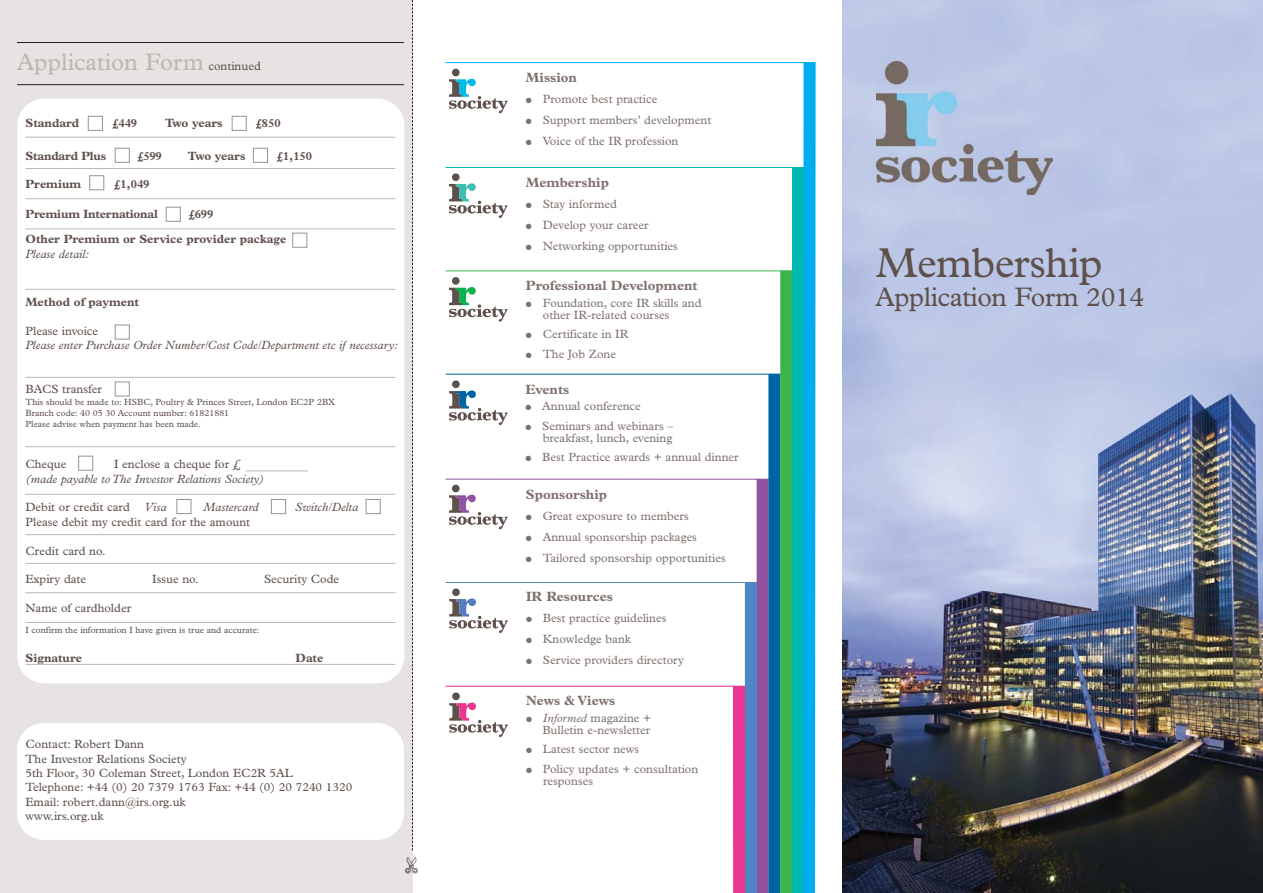
<style>
.page{position:relative;width:1263px;height:893px;background:#fff}
.page>*{position:absolute;margin:0;border:0;box-sizing:border-box;transform-origin:0 0}
.t1{font:42px "Plantin";letter-spacing:-.015em;color:#5e504b}
.t2{font:27px "Plantin";letter-spacing:-.015em;color:#5e504b}
.t3{font:24px "Plantin";color:#bdb6b3}
.t4{font:700 13.5px "Plantin";color:#7f726e}
.t5{font:12px/12px "Plantin";color:#7f726e}
.t6{font:12px/14.4px "Plantin";color:#5e504b}
.t7{font:700 12px/25px "Plantin";color:#5e504b}
.t8{font:italic 12px "Plantin";color:#5e504b}
.t9{font:9px/10.8px "Plantin";color:#5e504b}
.s1{font-size:12px;color:#5e504b}
.s2{font-style:italic}
</style>
<div class="page">
<div style="left:0;top:0;width:412px;height:893px;background:#e6e3e2"></div>
<div style="left:17px;top:723px;width:387px;height:117px;background:#fff;border-radius:27px"></div>
<div style="left:17px;top:99px;width:387px;height:584px;background:#fff;border-radius:27px"></div>
<img style="left:842px;top:0;width:421px;height:893px">
<hr style="left:17px;top:84px;width:387px;height:1px;background:#231f20">
<hr style="left:17px;top:42px;width:387px;height:1px;background:#231f20">
<svg style="left:88px;top:116px;width:159px;height:15px"></svg>
<img style="left:876px;top:61px;width:176px;height:134px">
<hr style="left:26px;top:137px;width:369px;height:1px;background:#bdb6b3">
<hr style="left:26px;top:168px;width:369px;height:1px;background:#bdb6b3">
<hr style="left:26px;top:198px;width:369px;height:1px;background:#bdb6b3">
<hr style="left:26px;top:229px;width:369px;height:1px;background:#bdb6b3">
<hr style="left:26px;top:494px;width:369px;height:1px;background:#bdb6b3">
<hr style="left:26px;top:534px;width:369px;height:1px;background:#bdb6b3">
<hr style="left:26px;top:446px;width:369px;height:1px;background:#bdb6b3">
<hr style="left:26px;top:563px;width:369px;height:1px;background:#bdb6b3">
<hr style="left:26px;top:592px;width:369px;height:1px;background:#bdb6b3">
<hr style="left:26px;top:622px;width:369px;height:1px;background:#bdb6b3">
<hr style="left:26px;top:664px;width:369px;height:1px;background:#bdb6b3">
<svg style="left:78px;top:147px;width:303px;height:367px"></svg>
<hr style="left:26px;top:289px;width:369px;height:1px;background:#bdb6b3">
<hr style="left:26px;top:377px;width:369px;height:1px;background:#bdb6b3">
<svg style="left:412px;top:0;width:1px;height:850px"></svg>
<svg style="left:449px;top:692px;width:59px;height:45px"></svg>
<svg style="left:449px;top:588px;width:59px;height:45px"></svg>
<svg style="left:449px;top:485px;width:59px;height:44px"></svg>
<svg style="left:449px;top:380px;width:59px;height:45px"></svg>
<svg style="left:449px;top:277px;width:59px;height:45px"></svg>
<svg style="left:449px;top:173px;width:59px;height:45px"></svg>
<svg style="left:449px;top:69px;width:59px;height:44px"></svg>
<hr style="left:446px;top:686px;width:353px;height:1px;background:#ea3591">
<hr style="left:446px;top:582px;width:359px;height:1px;background:#4f87c6">
<hr style="left:446px;top:479px;width:353px;height:1px;background:#9053a1">
<hr style="left:446px;top:374px;width:344px;height:1px;background:#0063a4">
<hr style="left:446px;top:271px;width:353px;height:1px;background:#39b54a">
<hr style="left:446px;top:167px;width:358px;height:1px;background:#00b8b0">
<hr style="left:446px;top:62px;width:369px;height:1px;background:#00aeef">
<div style="left:745px;top:582px;width:12px;height:311px;background:#4f87c6"></div>
<div style="left:733px;top:686px;width:12px;height:207px;background:#ea3591"></div>
<div style="left:757px;top:479px;width:12px;height:414px;background:#9053a1"></div>
<div style="left:768px;top:374px;width:12px;height:519px;background:#0063a4"></div>
<div style="left:780px;top:271px;width:12px;height:622px;background:#39b54a"></div>
<div style="left:792px;top:167px;width:12px;height:726px;background:#00b8b0"></div>
<svg style="left:797px;top:62px;width:19px;height:831px"></svg>
<svg style="left:412px;top:857px;width:1px;height:17px"></svg>
<h3 class="t3" style="left:17px;top:53px;width:245px">Application Form <span class="s1">continued</span></h3>
<p class="t7" style="left:26px;top:112px;width:55px">Standard</p>
<p class="t7" style="left:112px;top:112px;width:26px">£449</p>
<p class="t7" style="left:165px;top:112px;width:59px">Two years</p>
<p class="t7" style="left:256px;top:112px;width:26px">£850</p>
<p class="t7" style="left:26px;top:145px;width:82px">Standard Plus</p>
<p class="t7" style="left:137px;top:145px;width:26px">£599</p>
<p class="t7" style="left:188px;top:145px;width:59px">Two years</p>
<p class="t7" style="left:277px;top:145px;width:37px">£1,150</p>
<p class="t7" style="left:26px;top:172px;width:57px">Premium</p>
<p class="t7" style="left:114px;top:172px;width:37px">£1,049</p>
<p class="t7" style="left:26px;top:203px;width:134px">Premium International</p>
<p class="t7" style="left:26px;top:203px;width:262px;text-indent:163px">£699<br>Other Premium or Service provider package</p>
<p class="t8" style="left:26px;top:249px;width:65px">Please detail:</p>
<p class="t7" style="left:26px;top:291px;width:115px">Method of payment</p>
<p class="t6" style="left:26px;top:325px;width:74px">Please invoice</p>
<p class="t8" style="left:26px;top:341px;width:374px">Please enter Purchase Order Number/Cost Code/Department etc if necessary:</p>
<p class="t6" style="left:26px;top:382px;width:78px">BACS transfer</p>
<p class="t9" style="left:26px;top:397px;width:311px">This should be made to: HSBC, Poultry &amp; Princes Street, London EC2P 2BX<br>Branch code: 40 05 30 Account number: 61821881<br>Please advise when payment has been made.</p>
<p class="t6" style="left:26px;top:458px;width:42px">Cheque</p>
<p class="t6" style="left:114px;top:458px;width:128px">I enclose a cheque for £</p>
<p class="t8" style="left:26px;top:474px;width:240px">(made payable to The Investor Relations Society)</p>
<p class="t6" style="left:26px;top:501px;width:143px">Debit or credit card <span class="s2">Visa</span></p>
<p class="t8" style="left:203px;top:503px;width:57px">Mastercard</p>
<p class="t8" style="left:295px;top:503px;width:65px">Switch/Delta</p>
<p class="t6" style="left:26px;top:516px;width:226px">Please debit my credit card for the amount</p>
<p class="t6" style="left:26px;top:544px;width:81px">Credit card no.</p>
<p class="t6" style="left:26px;top:573px;width:62px">Expiry date</p>
<p class="t6" style="left:152px;top:573px;width:48px">Issue no.</p>
<p class="t6" style="left:264px;top:573px;width:77px">Security Code</p>
<p class="t6" style="left:26px;top:602px;width:107px">Name of cardholder</p>
<p class="t9" style="left:26px;top:625px;width:235px">I confirm the information I have given is true and accurate:</p>
<p class="t7" style="left:26px;top:646px;width:58px">Signature</p>
<p class="t7" style="left:296px;top:646px;width:29px">Date</p>
<p class="t6" style="left:26px;top:738px;width:328px">Contact: Robert Dann<br>The Investor Relations Society<br>5th Floor, 30 Coleman Street, London EC2R 5AL Telephone: +44 (0) 20 7379 1763 Fax: +44 (0) 20 7240 1320<br>Email: robert.dann@irs.org.uk<br>www.irs.org.uk</p>
<p class="t4" style="left:526px;top:72px;width:53px">Mission</p>
<p class="t5" style="left:526px;top:94px;width:133px">● Promote best practice</p>
<p class="t5" style="left:526px;top:115px;width:187px">● Support members’ development</p>
<p class="t5" style="left:526px;top:136px;width:154px">● Voice of the IR profession</p>
<p class="t4" style="left:526px;top:177px;width:85px">Membership</p>
<p class="t5" style="left:526px;top:199px;width:93px">● Stay informed</p>
<p class="t5" style="left:526px;top:220px;width:124px">● Develop your career</p>
<p class="t5" style="left:526px;top:241px;width:154px">● Networking opportunities</p>
<p class="t4" style="left:526px;top:281px;width:173px">Professional Development</p>
<p class="t5" style="left:543px;top:298px;width:160px;text-indent:-17px">● Foundation, core IR skills and other IR-related courses</p>
<p class="t5" style="left:526px;top:329px;width:104px">● Certificate in IR</p>
<p class="t5" style="left:526px;top:349px;width:92px">● The Job Zone</p>
<p class="t4" style="left:525px;top:384px;width:45px">Events</p>
<p class="t5" style="left:525px;top:401px;width:117px">● Annual conference</p>
<p class="t5" style="left:525px;top:421px;width:150px;text-align:right">● Seminars and webinars – breakfast, lunch, evening</p>
<p class="t5" style="left:525px;top:452px;width:215px">● Best Practice awards + annual dinner</p>
<p class="t4" style="left:526px;top:489px;width:83px">Sponsorship</p>
<p class="t5" style="left:526px;top:511px;width:165px">● Great exposure to members</p>
<p class="t5" style="left:526px;top:532px;width:173px">● Annual sponsorship packages</p>
<p class="t5" style="left:526px;top:553px;width:201px">● Tailored sponsorship opportunities</p>
<p class="t4" style="left:526px;top:592px;width:89px">IR Resources</p>
<p class="t5" style="left:526px;top:613px;width:142px">● Best practice guidelines</p>
<p class="t5" style="left:526px;top:634px;width:107px">● Knowledge bank</p>
<p class="t5" style="left:526px;top:655px;width:159px">● Service providers directory</p>
<p class="t4" style="left:526px;top:696px;width:91px">News &amp; Views</p>
<p class="t5" style="left:526px;top:713px;width:127px;text-align:right">● <span class="s2">Informed</span> magazine +<br>Bulletin e-newsletter</p>
<p class="t5" style="left:526px;top:744px;width:115px">● Latest sector news</p>
<p class="t5" style="left:543px;top:764px;width:157px;text-indent:-17px">● Policy updates + consultation responses</p>
<h1 class="t1" style="left:875px;top:248px;width:229px">Membership</h1>
<h2 class="t2" style="left:875px;top:287px;width:271px">Application Form 2014</h2>
</div>
